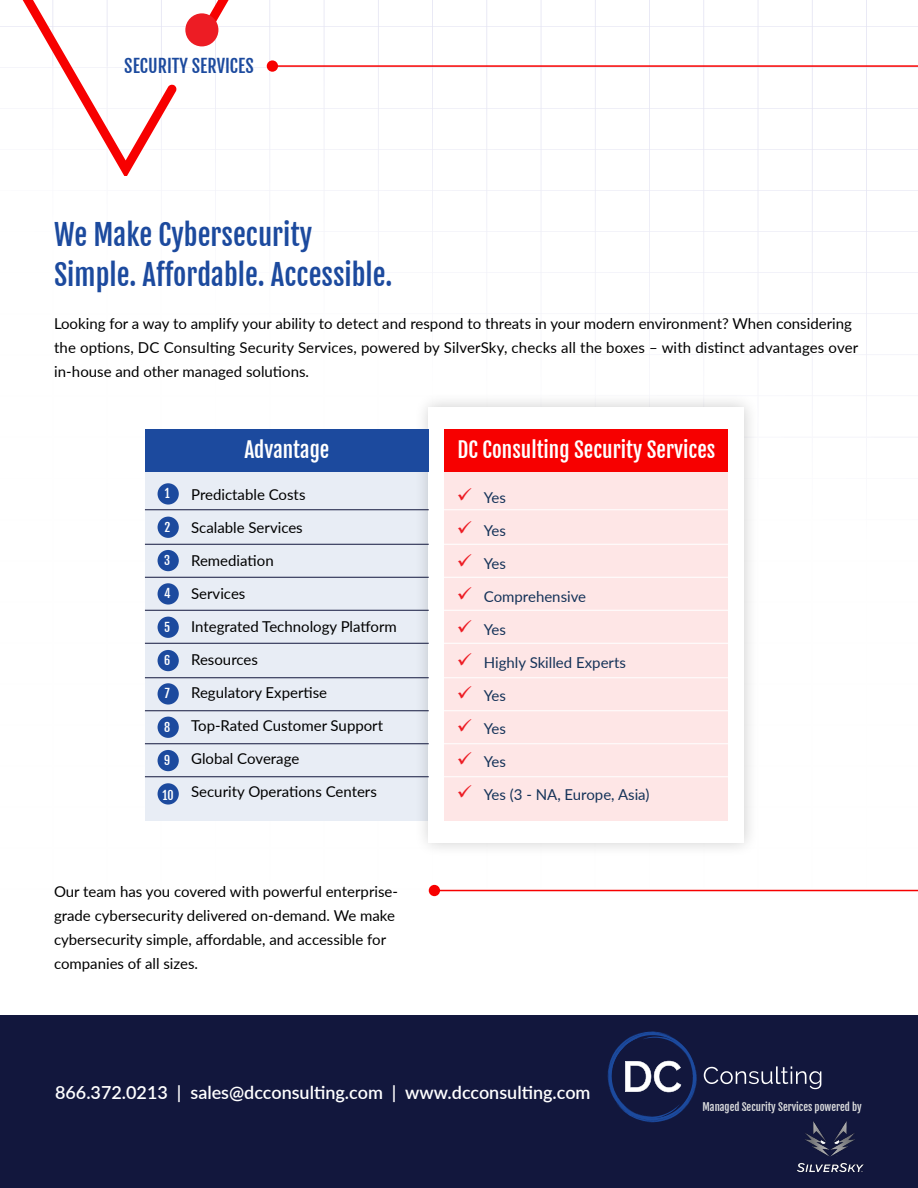
<style>
.page{position:relative;width:918px;height:1188px;background:#fff}
.page>*{position:absolute;margin:0;border:0;box-sizing:border-box;transform-origin:0 0}
.t1{font:28.5px/40.5px "Fjalla One";color:#1c4a9e}
.t2{font:21px "Fjalla One";color:#fff}
.t3{font:600 18px "Lato";color:#fff}
.t4{font:18px "Fjalla One";color:#1c4a9e}
.t5{font:15px/24px "Lato";color:#000}
.t6{font:15px "Lato";color:#153359}
.t7{font:12px "Fjalla One";color:#fff}
.t8{font:10.5px "Fjalla One";color:#dcddde}
.s1{color:#ed1c24}
</style>
<div class="page">
<svg style="left:208px;top:0;width:78px;height:39px"></svg>
<svg style="left:0;top:0;width:177px;height:176px"></svg>
<div style="left:185px;top:13px;width:33px;height:33px;background:#ed1c24;border-radius:50%"></div>
<hr style="left:272px;top:65px;width:646px;height:2px;background:#f70000">
<div style="left:267px;top:60px;width:11px;height:12px;background:#f70000;border-radius:50%"></div>
<hr style="left:434px;top:890px;width:484px;height:1px;background:#f70000">
<div style="left:429px;top:885px;width:11px;height:11px;background:#f70000;border-radius:50%"></div>
<div style="left:0;top:1015px;width:918px;height:173px;background:#12173d"></div>
<div style="left:145px;top:429px;width:284px;height:392px;background:#e8edf5"></div>
<div style="left:413px;top:392px;width:347px;height:466px;background:#000;opacity:.2"></div>
<div style="left:429px;top:407px;width:315px;height:435px;background:#fff"></div>
<div style="left:445px;top:429px;width:283px;height:392px;background:#fee6e6"></div>
<div style="left:145px;top:429px;width:284px;height:42px;background:#1c4a9e"></div>
<div style="left:445px;top:429px;width:283px;height:42px;background:#f70000"></div>
<div style="left:158px;top:483px;width:21px;height:22px;background:#1c4a9e;border-radius:50%"></div>
<div style="left:158px;top:517px;width:21px;height:21px;background:#1c4a9e;border-radius:50%"></div>
<div style="left:158px;top:550px;width:21px;height:21px;background:#1c4a9e;border-radius:50%"></div>
<div style="left:158px;top:583px;width:21px;height:22px;background:#1c4a9e;border-radius:50%"></div>
<div style="left:158px;top:617px;width:21px;height:21px;background:#1c4a9e;border-radius:50%"></div>
<div style="left:158px;top:650px;width:21px;height:21px;background:#1c4a9e;border-radius:50%"></div>
<div style="left:158px;top:683px;width:21px;height:22px;background:#1c4a9e;border-radius:50%"></div>
<div style="left:158px;top:717px;width:21px;height:21px;background:#1c4a9e;border-radius:50%"></div>
<div style="left:158px;top:750px;width:21px;height:21px;background:#1c4a9e;border-radius:50%"></div>
<div style="left:158px;top:783px;width:21px;height:22px;background:#1c4a9e;border-radius:50%"></div>
<hr style="left:145px;top:509px;width:284px;height:1px;background:#12173d">
<hr style="left:145px;top:544px;width:284px;height:1px;background:#12173d">
<hr style="left:145px;top:577px;width:284px;height:1px;background:#12173d">
<hr style="left:145px;top:610px;width:284px;height:1px;background:#12173d">
<hr style="left:145px;top:643px;width:284px;height:1px;background:#12173d">
<hr style="left:145px;top:677px;width:284px;height:1px;background:#12173d">
<hr style="left:145px;top:710px;width:284px;height:1px;background:#12173d">
<hr style="left:145px;top:743px;width:284px;height:1px;background:#12173d">
<hr style="left:145px;top:776px;width:284px;height:1px;background:#12173d">
<hr style="left:442px;top:509px;width:290px;height:1px;background:#fff">
<hr style="left:442px;top:544px;width:290px;height:1px;background:#fff">
<hr style="left:442px;top:577px;width:290px;height:1px;background:#fff">
<hr style="left:442px;top:610px;width:290px;height:1px;background:#fff">
<hr style="left:442px;top:643px;width:290px;height:1px;background:#fff">
<hr style="left:442px;top:677px;width:290px;height:1px;background:#fff">
<hr style="left:442px;top:710px;width:290px;height:1px;background:#fff">
<hr style="left:442px;top:743px;width:290px;height:1px;background:#fff">
<hr style="left:442px;top:776px;width:290px;height:1px;background:#fff">
<svg style="left:704px;top:1066px;width:117px;height:23px"></svg>
<svg style="left:607px;top:1032px;width:90px;height:90px"></svg>
<img style="left:797px;top:1121px;width:67px;height:51px">
<p class="t4" style="left:124px;top:55px;width:131px">SECURITY SERVICES</p>
<h1 class="t1" style="left:54px;top:214px;width:340px">We Make Cybersecurity<br>Simple. Affordable. Accessible.</h1>
<p class="t5" style="left:54px;top:311px;width:806px">Looking for a way to amplify your ability to detect and respond to threats in your modern environment? When considering the options, DC Consulting Security Services, powered by SilverSky, checks all the boxes – with distinct advantages over in-house and other managed solutions.</p>
<p class="t7" style="left:165px;top:486px;width:6px">1</p>
<p class="t7" style="left:164px;top:520px;width:7px">2</p>
<p class="t7" style="left:164px;top:553px;width:8px">3</p>
<p class="t7" style="left:164px;top:586px;width:8px">4</p>
<p class="t7" style="left:164px;top:620px;width:8px">5</p>
<p class="t7" style="left:164px;top:653px;width:8px">6</p>
<p class="t7" style="left:165px;top:686px;width:6px">7</p>
<p class="t7" style="left:164px;top:720px;width:8px">8</p>
<p class="t7" style="left:164px;top:753px;width:8px">9</p>
<p class="t7" style="left:163px;top:788px;width:13px">10</p>
<h2 class="t2" style="left:244px;top:437px;width:86px">Advantage</h2>
<h2 class="t2" style="left:458px;top:437px;width:259px">DC Consulting Security Services</h2>
<p class="t5" style="left:191px;top:482px;width:116px">Predictable Costs</p>
<p class="t5" style="left:191px;top:515px;width:113px">Scalable Services</p>
<p class="t5" style="left:191px;top:548px;width:84px">Remediation</p>
<p class="t5" style="left:191px;top:581px;width:56px">Services</p>
<p class="t5" style="left:191px;top:614px;width:207px">Integrated Technology Platform</p>
<p class="t5" style="left:191px;top:647px;width:68px">Resources</p>
<p class="t5" style="left:191px;top:680px;width:137px">Regulatory Expertise</p>
<p class="t5" style="left:191px;top:713px;width:193px">Top-Rated Customer Support</p>
<p class="t5" style="left:191px;top:746px;width:110px">Global Coverage</p>
<p class="t5" style="left:191px;top:779px;width:187px">Security Operations Centers</p>
<p class="t6" style="left:457px;top:487px;width:51px"><span class="s1">✓</span> Yes</p>
<p class="t6" style="left:457px;top:520px;width:51px"><span class="s1">✓</span> Yes</p>
<p class="t6" style="left:457px;top:553px;width:51px"><span class="s1">✓</span> Yes</p>
<p class="t6" style="left:457px;top:586px;width:131px"><span class="s1">✓</span> Comprehensive</p>
<p class="t6" style="left:457px;top:619px;width:51px"><span class="s1">✓</span> Yes</p>
<p class="t6" style="left:457px;top:652px;width:171px"><span class="s1">✓</span> Highly Skilled Experts</p>
<p class="t6" style="left:457px;top:685px;width:51px"><span class="s1">✓</span> Yes</p>
<p class="t6" style="left:457px;top:718px;width:51px"><span class="s1">✓</span> Yes</p>
<p class="t6" style="left:457px;top:751px;width:51px"><span class="s1">✓</span> Yes</p>
<p class="t6" style="left:457px;top:784px;width:194px"><span class="s1">✓</span> Yes (3 - NA, Europe, Asia)</p>
<p class="t5" style="left:54px;top:879px;width:346px">Our team has you covered with powerful enterprise&shy;grade cybersecurity delivered on-demand. We make cybersecurity simple, affordable, and accessible for companies of all sizes.</p>
<p class="t3" style="left:55px;top:1079px;width:537px">866.372.0213 | sales@dcconsulting.com | www.dcconsulting.com</p>
<p class="t8" style="left:703px;top:1101px;width:161px">Managed Security Services powered by</p>
</div>
